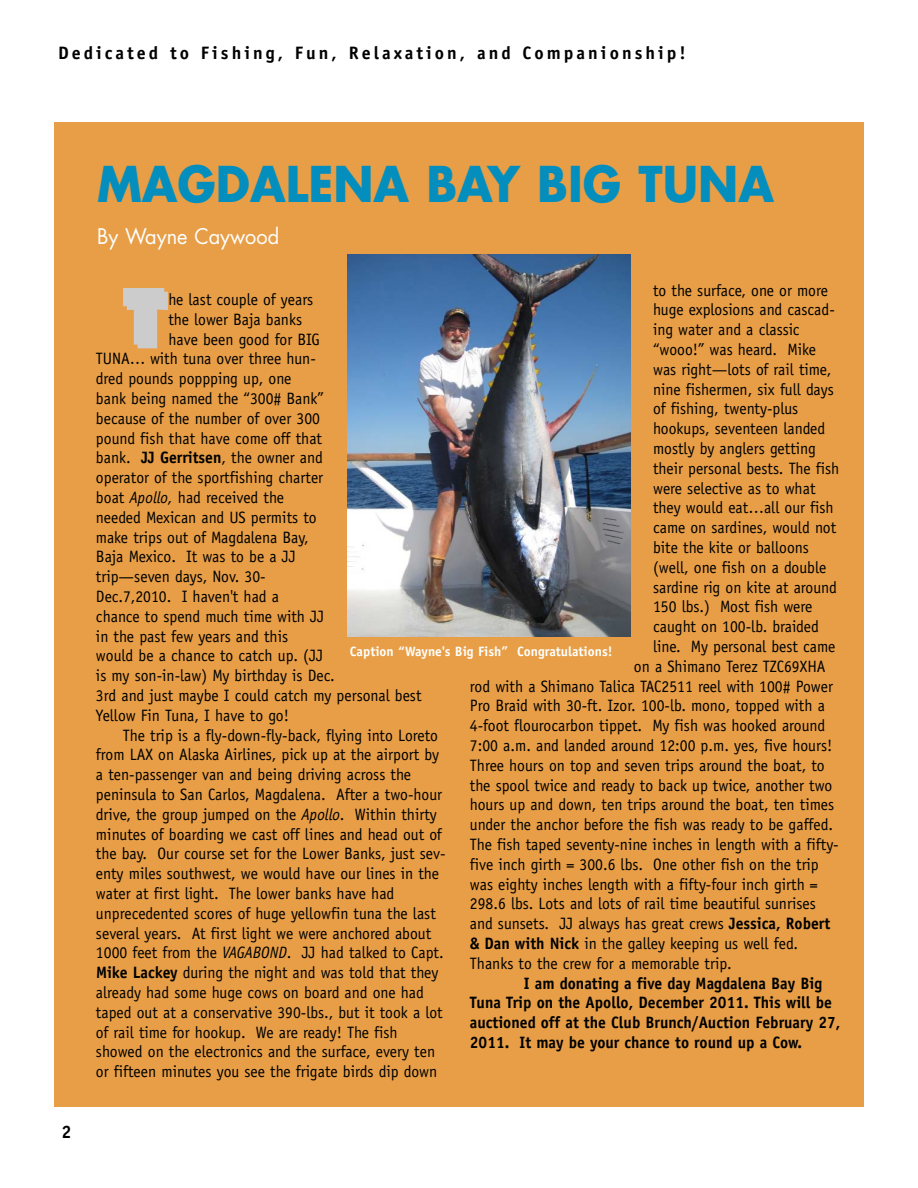
<style>
.page{position:relative;width:918px;height:1188px;background:#fff}
.page>*{position:absolute;margin:0;border:0;box-sizing:border-box;transform-origin:0 0}
.t1{font:800 75.15px "Futura";color:#ccc;scale:.95 1}
.t2{font:700 48px "Futura";color:#048ebe;scale:.95 1}
.t3{font:21px "Futura";color:#fff;scale:.95 1}
.t4{font:700 18px "Officina Sans";letter-spacing:.165em;color:#000}
.t5{font:16.5px "Officina Sans";color:#000;scale:.95 1}
.t6{font:700 16.5px/19.8px "Officina Sans";color:#000;scale:.95 1}
.t7{font:700 13.5px "Officina Sans";color:#fff}
.s1{font-weight:700}
.s2{font-style:italic}
</style>
<div class="page">
<div style="left:54px;top:122px;width:810px;height:985px;background:#e79e46"></div>
<img style="left:347px;top:254px;width:284px;height:383px">
<p class="t4" style="left:58px;top:46px;width:629px">Dedicated to Fishing, Fun, Relaxation, and Companionship!</p>
<h2 class="t2" style="left:97px;top:163px;width:714px">MAGDALENA BAY BIG TUNA</h2>
<p class="t3" style="left:97px;top:226px;width:193px">By Wayne Caywood</p>
<p class="t4" style="left:62px;top:1125px;width:12px">2</p>
<p class="t5" style="left:653px;top:284px;width:186px">to the surface, one or more</p>
<p class="t5" style="left:653px;top:304px;width:193px">huge explosions and cascad-</p>
<p class="t5" style="left:653px;top:323px;width:156px">ing water and a classic</p>
<p class="t5" style="left:653px;top:343px;width:173px">“wooo!” was heard. Mike</p>
<p class="t5" style="left:653px;top:363px;width:189px">was right—lots of rail time,</p>
<p class="t5" style="left:653px;top:383px;width:192px">nine fishermen, six full days</p>
<p class="t5" style="left:653px;top:403px;width:154px">of fishing, twenty-plus</p>
<p class="t5" style="left:653px;top:422px;width:183px">hookups, seventeen landed</p>
<p class="t5" style="left:653px;top:442px;width:173px">mostly by anglers getting</p>
<p class="t5" style="left:653px;top:462px;width:198px">their personal bests. The fish</p>
<p class="t5" style="left:653px;top:482px;width:172px">were selective as to what</p>
<p class="t5" style="left:653px;top:502px;width:192px">they would eat…all our fish</p>
<p class="t5" style="left:653px;top:521px;width:194px">came on sardines, would not</p>
<p class="t5" style="left:653px;top:541px;width:165px">bite the kite or balloons</p>
<p class="t5" style="left:653px;top:561px;width:184px">(well, one fish on a double</p>
<p class="t5" style="left:653px;top:581px;width:195px">sardine rig on kite at around</p>
<p class="t5" style="left:653px;top:601px;width:169px">150 lbs.) Most fish were</p>
<p class="t5" style="left:653px;top:620px;width:176px">caught on 100-lb. braided</p>
<p class="t5" style="left:653px;top:640px;width:193px">line. My personal best came</p>
<p class="t5" style="left:634px;top:660px;width:203px">on a Shimano Terez TZC69XHA</p>
<p class="t5" style="left:470px;top:680px;width:384px">rod with a Shimano Talica TAC2511 reel with 100# Power</p>
<p class="t5" style="left:470px;top:700px;width:375px">Pro Braid with 30-ft. Izor. 100-lb. mono, topped with a</p>
<p class="t5" style="left:470px;top:719px;width:376px">4-foot flourocarbon tippet. My fish was hooked around</p>
<p class="t5" style="left:470px;top:739px;width:383px">7:00 a.m. and landed around 12:00 p.m. yes, five hours!</p>
<p class="t5" style="left:470px;top:759px;width:375px">Three hours on top and seven trips around the boat, to</p>
<p class="t5" style="left:470px;top:779px;width:383px">the spool twice and ready to back up twice, another two</p>
<p class="t5" style="left:470px;top:799px;width:385px">hours up and down, ten trips around the boat, ten times</p>
<p class="t5" style="left:470px;top:818px;width:384px">under the anchor before the fish was ready to be gaffed.</p>
<p class="t5" style="left:470px;top:838px;width:390px">The fish taped seventy-nine inches in length with a fifty-</p>
<p class="t5" style="left:470px;top:858px;width:369px">five inch girth = 300.6 lbs. One other fish on the trip</p>
<p class="t5" style="left:470px;top:878px;width:368px">was eighty inches length with a fifty-four inch girth =</p>
<p class="t5" style="left:470px;top:898px;width:366px">298.6 lbs. Lots and lots of rail time beautiful sunrises</p>
<p class="t5" style="left:470px;top:917px;width:381px">and sunsets. JJ always has great crews <span class="s1">Jessica, Robert</span></p>
<p class="t5" style="left:470px;top:937px;width:347px"><span class="s1">&amp; Dan with Nick</span> in the galley keeping us well fed.</p>
<p class="t5" style="left:470px;top:957px;width:277px">Thanks to the crew for a memorable trip.</p>
<p class="t6" style="left:470px;top:975px;width:391px;text-indent:54px">I am donating a five day Magdalena Bay Big Tuna Trip on the Apollo, December 2011. This will be auctioned off at the Club Brunch/Auction February 27, 2011. It may be your chance to round up a Cow.</p>
<h1 class="t1" style="left:122px;top:284px;width:46px">T</h1>
<p class="t5" style="left:168px;top:293px;width:154px">he last couple of years</p>
<p class="t5" style="left:168px;top:313px;width:142px">the lower Baja banks</p>
<p class="t5" style="left:168px;top:333px;width:161px">have been good for BIG</p>
<p class="t5" style="left:96px;top:353px;width:233px">TUNA… with tuna over three hun-</p>
<p class="t5" style="left:96px;top:372px;width:207px">dred pounds poppping up, one</p>
<p class="t5" style="left:96px;top:392px;width:241px">bank being named the “300# Bank”</p>
<p class="t5" style="left:96px;top:412px;width:237px">because of the number of over 300</p>
<p class="t5" style="left:96px;top:432px;width:240px">pound fish that have come off that</p>
<p class="t5" style="left:96px;top:452px;width:240px">bank. <span class="s1">JJ Gerritsen</span>, the owner and</p>
<p class="t5" style="left:96px;top:471px;width:241px">operator of the sportfishing charter</p>
<p class="t5" style="left:96px;top:491px;width:200px">boat <span class="s2">Apollo,</span> had received the</p>
<p class="t5" style="left:96px;top:511px;width:234px">needed Mexican and US permits to</p>
<p class="t5" style="left:96px;top:531px;width:226px">make trips out of Magdalena Bay,</p>
<p class="t5" style="left:96px;top:551px;width:212px">Baja Mexico. It was to be a JJ</p>
<p class="t5" style="left:96px;top:570px;width:180px">trip—seven days, Nov. 30-</p>
<p class="t5" style="left:96px;top:590px;width:194px">Dec.7,2010. I haven't had a</p>
<p class="t5" style="left:96px;top:610px;width:242px">chance to spend much time with JJ</p>
<p class="t5" style="left:96px;top:630px;width:204px">in the past few years and this</p>
<p class="t5" style="left:96px;top:650px;width:240px">would be a chance to catch up. (JJ</p>
<p class="t5" style="left:96px;top:669px;width:253px">is my son-in-law) My birthday is Dec.</p>
<p class="t5" style="left:96px;top:689px;width:344px">3rd and just maybe I could catch my personal best</p>
<p class="t5" style="left:96px;top:709px;width:205px">Yellow Fin Tuna, I have to go!</p>
<p class="t5" style="left:123px;top:729px;width:333px">The trip is a fly-down-fly-back, flying into Loreto</p>
<p class="t5" style="left:96px;top:749px;width:363px">from LAX on Alaska Airlines, pick up at the airport by</p>
<p class="t5" style="left:96px;top:768px;width:333px">a ten-passenger van and being driving across the</p>
<p class="t5" style="left:96px;top:788px;width:366px">peninsula to San Carlos, Magdalena. After a two-hour</p>
<p class="t5" style="left:96px;top:808px;width:360px">drive, the group jumped on the <span class="s2">Apollo</span>. Within thirty</p>
<p class="t5" style="left:96px;top:828px;width:366px">minutes of boarding we cast off lines and head out of</p>
<p class="t5" style="left:96px;top:848px;width:369px">the bay. Our course set for the Lower Banks, just sev-</p>
<p class="t5" style="left:96px;top:867px;width:363px">enty miles southwest, we would have our lines in the</p>
<p class="t5" style="left:96px;top:887px;width:316px">water at first light. The lower banks have had</p>
<p class="t5" style="left:96px;top:907px;width:359px">unprecedented scores of huge yellowfin tuna the last</p>
<p class="t5" style="left:96px;top:927px;width:354px">several years. At first light we were anchored about</p>
<p class="t5" style="left:96px;top:947px;width:368px">1000 feet from the <span class="s2">VAGABOND</span>. JJ had talked to Capt.</p>
<p class="t5" style="left:96px;top:966px;width:362px"><span class="s1">Mike Lackey</span> during the night and was told that they</p>
<p class="t5" style="left:96px;top:986px;width:347px">already had some huge cows on board and one had</p>
<p class="t5" style="left:96px;top:1006px;width:367px">taped out at a conservative 390-lbs., but it took a lot</p>
<p class="t5" style="left:96px;top:1026px;width:319px">of rail time for hookup. We are ready! The fish</p>
<p class="t5" style="left:96px;top:1046px;width:358px">showed on the electronics and the surface, every ten</p>
<p class="t5" style="left:96px;top:1065px;width:361px">or fifteen minutes you see the frigate birds dip down</p>
<p class="t7" style="left:350px;top:646px;width:264px">Caption “Wayne's Big Fish” Congratulations!</p>
</div>
